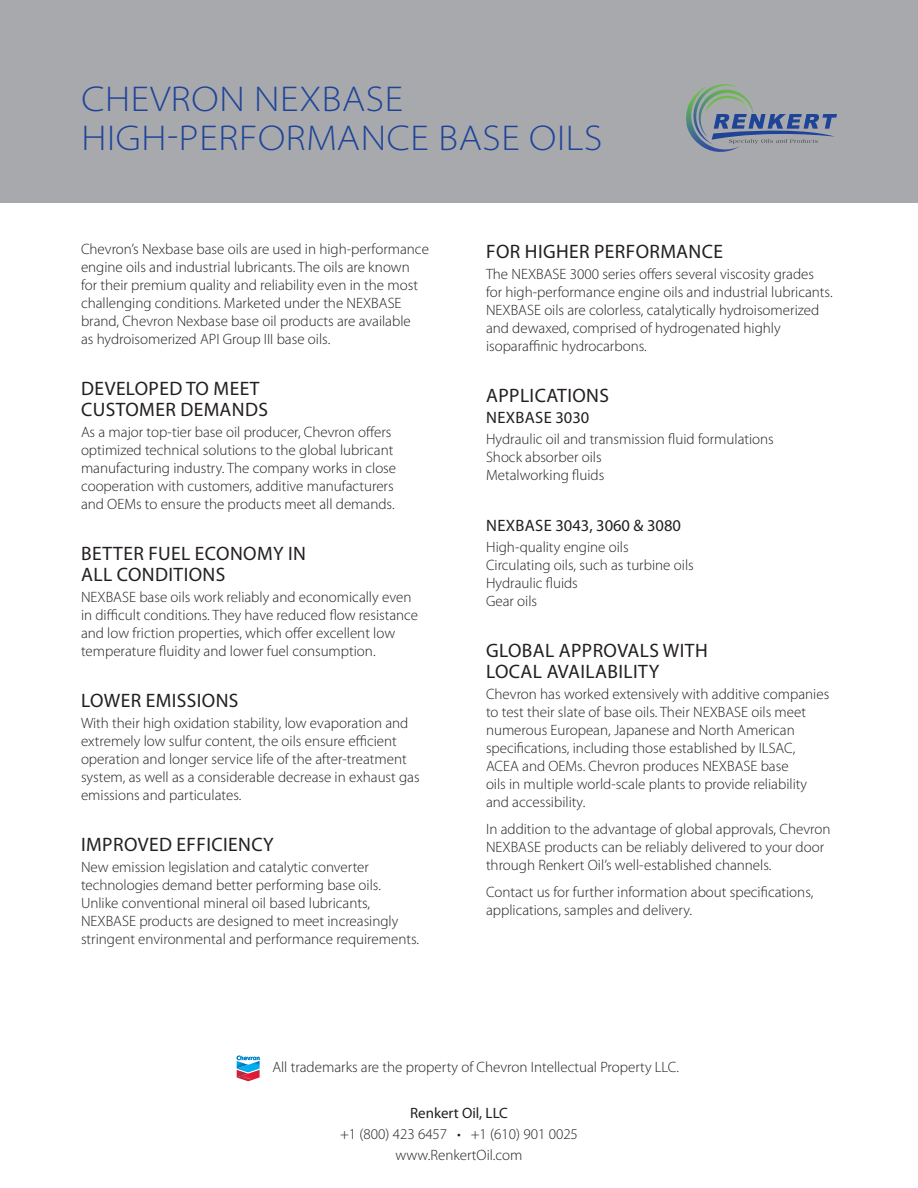
<style>
.page{position:relative;width:918px;height:1188px;background:#fff}
.page>*{position:absolute;margin:0;border:0;box-sizing:border-box;transform-origin:0 0}
.t1{font:300 semi-expanded 36px/39px "Myriad Pro";letter-spacing:.02em;color:#1e4498}
.t2{font:19.5px/21px "Myriad Pro";letter-spacing:.02em;color:#231f20}
.t3{font:16.5px "Myriad Pro";letter-spacing:.01em;color:#231f20}
.t4{font:300 15px/18px "Myriad Pro";color:#231f20}
.t5{font:15px "Myriad Pro";color:#231f20}
</style>
<div class="page">
<div style="left:0;top:0;width:918px;height:202px;background:#a8a9ad"></div>
<svg style="left:686px;top:84px;width:151px;height:68px"></svg>
<svg style="left:237px;top:1056px;width:23px;height:25px"></svg>
<h1 class="t1" style="left:81px;top:79px;width:523px">CHEVRON NEXBASE<br>HIGH-PERFORMANCE BASE OILS</h1>
<p class="t4" style="left:81px;top:240px;width:349px">Chevron’s Nexbase base oils are used in high-performance engine oils and industrial lubricants. The oils are known for their premium quality and reliability even in the most challenging conditions. Marketed under the NEXBASE brand, Chevron Nexbase base oil products are available<br>as hydroisomerized API Group III base oils.</p>
<h2 class="t2" style="left:81px;top:378px;width:188px">DEVELOPED TO MEET<br>CUSTOMER DEMANDS</h2>
<p class="t4" style="left:81px;top:423px;width:317px">As a major top-tier base oil producer, Chevron offers optimized technical solutions to the global lubricant manufacturing industry. The company works in close cooperation with customers, additive manufacturers and OEMs to ensure the products meet all demands.</p>
<h2 class="t2" style="left:81px;top:543px;width:226px">BETTER FUEL ECONOMY IN<br>ALL CONDITIONS</h2>
<p class="t4" style="left:81px;top:588px;width:339px">NEXBASE base oils work reliably and economically even in difficult conditions. They have reduced flow resistance and low friction properties, which offer excellent low temperature fluidity and lower fuel consumption.</p>
<h2 class="t2" style="left:81px;top:690px;width:159px">LOWER EMISSIONS</h2>
<p class="t4" style="left:81px;top:714px;width:340px">With their high oxidation stability, low evaporation and extremely low sulfur content, the oils ensure efficient operation and longer service life of the after-treatment system, as well as a considerable decrease in exhaust gas emissions and particulates.</p>
<h2 class="t2" style="left:81px;top:834px;width:194px">IMPROVED EFFICIENCY</h2>
<p class="t4" style="left:81px;top:858px;width:340px">New emission legislation and catalytic converter technologies demand better performing base oils.<br>Unlike conventional mineral oil based lubricants, NEXBASE products are designed to meet increasingly stringent environmental and performance requirements.</p>
<h2 class="t2" style="left:486px;top:240px;width:238px">FOR HIGHER PERFORMANCE</h2>
<p class="t4" style="left:486px;top:264px;width:348px">The NEXBASE 3000 series offers several viscosity grades for high-performance engine oils and industrial lubricants.<br>NEXBASE oils are colorless, catalytically hydroisomerized and dewaxed, comprised of hydrogenated highly isoparaffinic hydrocarbons.</p>
<h2 class="t2" style="left:486px;top:384px;width:124px">APPLICATIONS</h2>
<p class="t3" style="left:486px;top:407px;width:105px">NEXBASE 3030</p>
<p class="t4" style="left:486px;top:429px;width:289px">Hydraulic oil and transmission fluid formulations<br>Shock absorber oils<br>Metalworking fluids</p>
<p class="t3" style="left:486px;top:515px;width:196px">NEXBASE 3043, 3060 &amp; 3080</p>
<p class="t4" style="left:486px;top:537px;width:209px">High-quality engine oils<br>Circulating oils, such as turbine oils<br>Hydraulic fluids<br>Gear oils</p>
<h2 class="t2" style="left:486px;top:639px;width:223px">GLOBAL APPROVALS WITH<br>LOCAL AVAILABILITY</h2>
<p class="t4" style="left:486px;top:684px;width:345px">Chevron has worked extensively with additive companies to test their slate of base oils. Their NEXBASE oils meet numerous European, Japanese and North American specifications, including those established by ILSAC, ACEA and OEMs. Chevron produces NEXBASE base<br>oils in multiple world-scale plants to provide reliability and accessibility.</p>
<p class="t4" style="left:486px;top:819px;width:346px">In addition to the advantage of global approvals, Chevron<br>NEXBASE products can be reliably delivered to your door through Renkert Oil’s well-established channels.</p>
<p class="t4" style="left:486px;top:882px;width:329px">Contact us for further information about specifications, applications, samples and delivery.</p>
<p class="t4" style="left:272px;top:1058px;width:408px">All trademarks are the property of Chevron Intellectual Property LLC.</p>
<p class="t5" style="left:410px;top:1104px;width:99px">Renkert Oil, LLC</p>
<p class="t4" style="left:340px;top:1124px;width:239px;line-height:21px;text-align:center">+1 (800) 423 6457 • +1 (610) 901 0025 www.RenkertOil.com</p>
</div>
